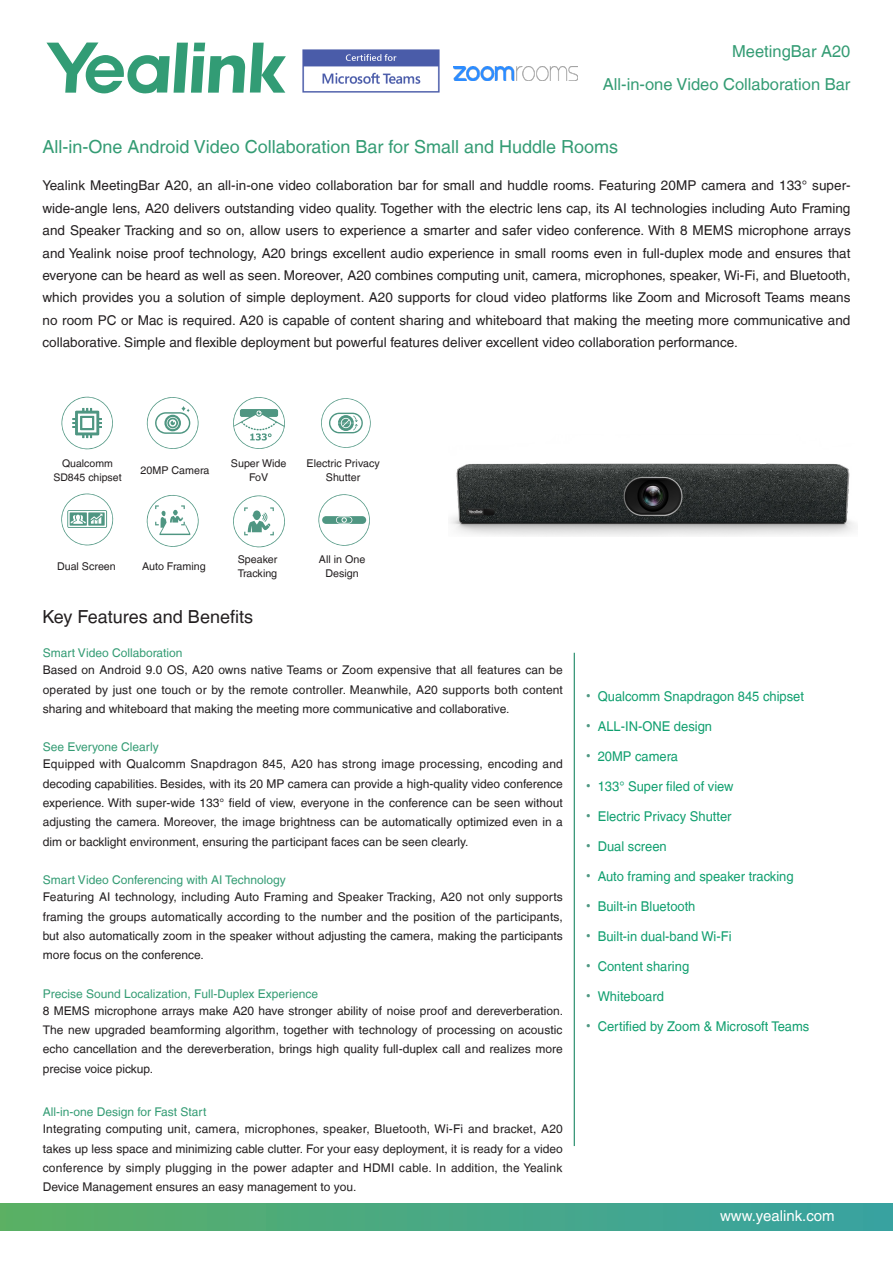
<style>
.page{position:relative;width:893px;height:1263px;background:#fff}
.page>*{position:absolute;margin:0;border:0;box-sizing:border-box;transform-origin:0 0}
.h-机型介绍{font:18px "Helvetica LT";color:#349c74}
.h1-key_feature{font:18px "Helvetica LT";color:#231f20}
.机型名{font:16.5px "Helvetica LT";color:#349c74}
.t1{font:15px "Helvetica LT";color:#fff}
.机型介绍{font:13.5px/22.5px "Helvetica LT";color:#231f20;text-align:justify}
.t2{font:13.5px "Helvetica LT";color:#109f6f;scale:.96 1}
.p-key_feature{font:12px/19.5px "Helvetica LT";color:#231f20;text-align:justify}
.h2-key_feature{font:12px "Helvetica LT";color:#349c74}
.p-图标{font:10.65px/13.6px "Helvetica LT";color:#231f20;text-align:center}
.p-图标-2{font:10.5px/13.6px "Helvetica LT";color:#231f20;text-align:center}
.s1{font-family:"Microsoft Phags Pa";color:#529984}
</style>
<div class="page">
<svg style="left:46px;top:43px;width:240px;height:50px"></svg>
<div style="left:0;top:1203px;width:893px;height:27px;background:linear-gradient(to right,#5ab065,#38a2a2)"></div>
<svg style="left:146px;top:397px;width:53px;height:52px"></svg>
<svg style="left:233px;top:397px;width:52px;height:52px"></svg>
<svg style="left:146px;top:495px;width:53px;height:52px"></svg>
<svg style="left:233px;top:495px;width:52px;height:52px"></svg>
<svg style="left:61px;top:493px;width:53px;height:53px"></svg>
<svg style="left:61px;top:397px;width:52px;height:53px"></svg>
<svg style="left:318px;top:494px;width:52px;height:52px"></svg>
<svg style="left:321px;top:398px;width:50px;height:50px"></svg>
<img style="left:450px;top:463px;width:405px;height:73px">
<img style="left:302px;top:49px;width:138px;height:44px">
<hr style="left:574px;top:653px;width:1px;height:493px;background:#007852">
<img style="left:454px;top:67px;width:123px;height:13px">
<p class="机型名" style="left:732px;top:41px;width:120px">MeetingBar A20</p>
<p class="机型名" style="left:603px;top:75px;width:249px">All-in-one Video Collaboration Bar</p>
<p class="h-机型介绍" style="left:43px;top:136px;width:577px">All-in-One Android Video Collaboration Bar for Small and Huddle Rooms</p>
<p class="机型介绍" style="left:43px;top:174px;width:810px">Yealink MeetingBar A20, an all-in-one video collaboration bar for small and huddle rooms. Featuring 20MP camera and 133° super&shy;wide-angle lens, A20 delivers outstanding video quality. Together with the electric lens cap, its AI technologies including Auto Framing and Speaker Tracking and so on, allow users to experience a smarter and safer video conference. With 8 MEMS microphone arrays and Yealink noise proof technology, A20 brings excellent audio experience in small rooms even in full-duplex mode and ensures that everyone can be heard as well as seen. Moreover, A20 combines computing unit, camera, microphones, speaker, Wi-Fi, and Bluetooth, which provides you a solution of simple deployment. A20 supports for cloud video platforms like Zoom and Microsoft Teams means no room PC or Mac is required. A20 is capable of content sharing and whiteboard that making the meeting more communicative and collaborative. Simple and flexible deployment but powerful features deliver excellent video collaboration performance.</p>
<p class="p-图标-2" style="left:53px;top:457px;width:70px">Qualcomm<br>SD845 chipset</p>
<p class="p-图标" style="left:141px;top:463px;width:70px">20MP Camera</p>
<p class="p-图标" style="left:231px;top:457px;width:57px">Super Wide<br>FoV</p>
<p class="p-图标" style="left:307px;top:457px;width:75px">Electric Privacy<br>Shutter</p>
<p class="p-图标" style="left:57px;top:559px;width:60px">Dual Screen</p>
<p class="p-图标" style="left:142px;top:559px;width:65px">Auto Framing</p>
<p class="p-图标" style="left:238px;top:552px;width:41px;text-align:left">Speaker<br>Tracking</p>
<p class="h1-key_feature" style="left:43px;top:606px;width:212px">Key Features and Benefits</p>
<p class="h2-key_feature" style="left:43px;top:646px;width:141px">Smart Video Collaboration</p>
<p class="p-key_feature" style="left:43px;top:660px;width:522px">Based on Android 9.0 OS, A20 owns native Teams or Zoom expensive that all features can be operated by just one touch or by the remote controller. Meanwhile, A20 supports both content sharing and whiteboard that making the meeting more communicative and collaborative.</p>
<p class="h2-key_feature" style="left:43px;top:740px;width:118px">See Everyone Clearly</p>
<p class="p-key_feature" style="left:43px;top:754px;width:522px">Equipped with Qualcomm Snapdragon 845, A20 has strong image processing, encoding and decoding capabilities. Besides, with its 20 MP camera can provide a high-quality video conference experience. With super-wide 133° field of view, everyone in the conference can be seen without adjusting the camera. Moreover, the image brightness can be automatically optimized even in a dim or backlight environment, ensuring the participant faces can be seen clearly.</p>
<p class="h2-key_feature" style="left:43px;top:873px;width:244px">Smart Video Conferencing with AI Technology</p>
<p class="p-key_feature" style="left:43px;top:887px;width:522px">Featuring AI technology, including Auto Framing and Speaker Tracking, A20 not only supports framing the groups automatically according to the number and the position of the participants, but also automatically zoom in the speaker without adjusting the camera, making the participants more focus on the conference.</p>
<p class="h2-key_feature" style="left:43px;top:987px;width:277px">Precise Sound Localization, Full-Duplex Experience</p>
<p class="p-key_feature" style="left:43px;top:1000px;width:522px">8 MEMS microphone arrays make A20 have stronger ability of noise proof and dereverberation.<br>The new upgraded beamforming algorithm, together with technology of processing on acoustic echo cancellation and the dereverberation, brings high quality full-duplex call and realizes more precise voice pickup.</p>
<p class="h2-key_feature" style="left:43px;top:1105px;width:165px">All-in-one Design for Fast Start</p>
<p class="p-key_feature" style="left:43px;top:1119px;width:522px">Integrating computing unit, camera, microphones, speaker, Bluetooth, Wi-Fi and bracket, A20 takes up less space and minimizing cable clutter. For your easy deployment, it is ready for a video conference by simply plugging in the power adapter and HDMI cable. In addition, the Yealink Device Management ensures an easy management to you.</p>
<p class="p-图标" style="left:319px;top:552px;width:48px">All in One<br>Design</p>
<p class="t2" style="left:586px;top:688px;width:229px"><span class="s1">•</span> Qualcomm Snapdragon 845 chipset</p>
<p class="t2" style="left:586px;top:718px;width:133px"><span class="s1">•</span> ALL-IN-ONE design</p>
<p class="t2" style="left:586px;top:748px;width:98px"><span class="s1">•</span> 20MP camera</p>
<p class="t2" style="left:586px;top:778px;width:155px"><span class="s1">•</span> 133° Super filed of view</p>
<p class="t2" style="left:586px;top:808px;width:153px"><span class="s1">•</span> Electric Privacy Shutter</p>
<p class="t2" style="left:586px;top:838px;width:86px"><span class="s1">•</span> Dual screen</p>
<p class="t2" style="left:586px;top:868px;width:218px"><span class="s1">•</span> Auto framing and speaker tracking</p>
<p class="t2" style="left:586px;top:898px;width:116px"><span class="s1">•</span> Built-in Bluetooth</p>
<p class="t2" style="left:586px;top:928px;width:153px"><span class="s1">•</span> Built-in dual-band Wi-Fi</p>
<p class="t2" style="left:586px;top:958px;width:109px"><span class="s1">•</span> Content sharing</p>
<p class="t2" style="left:586px;top:988px;width:83px"><span class="s1">•</span> Whiteboard</p>
<p class="t2" style="left:586px;top:1018px;width:234px"><span class="s1">•</span> Certified by Zoom &amp; Microsoft Teams</p>
<p class="t1" style="left:720px;top:1207px;width:116px">www.yealink.com</p>
</div>
